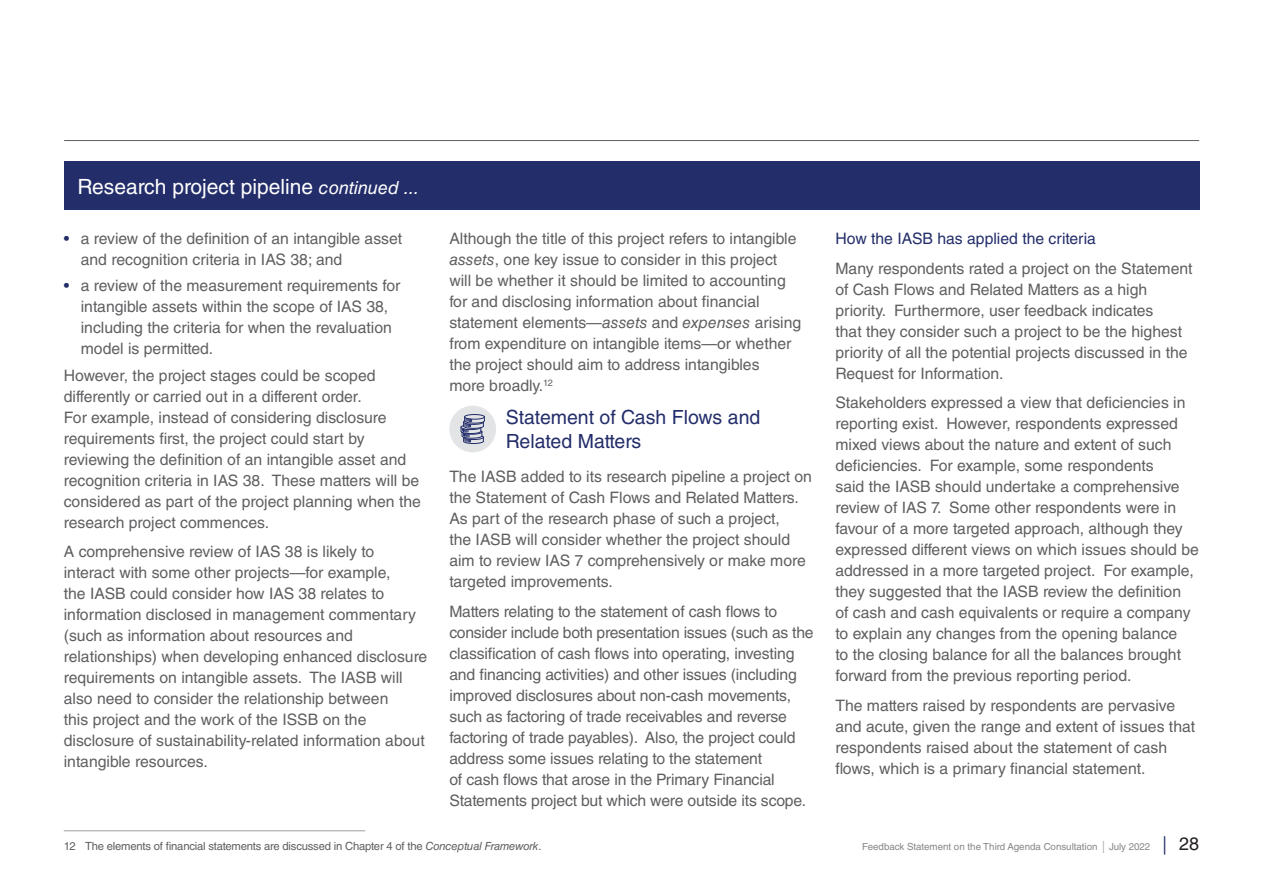
<style>
.page{position:relative;width:1263px;height:893px;background:#fff}
.page>*{position:absolute;margin:0;border:0;box-sizing:border-box;transform-origin:0 0}
.whiteout_box_text{font:21px "Helvetica LT Std";color:#fff}
.Level_2_heading{font:19.5px/24px "Helvetica LT Std";color:#232d6a}
.Body_copy{font:15.75px/21px "Helvetica LT Std";color:#5f5f62}
.Level_3_heading{font:15.75px "Helvetica LT Std";color:#232d6a}
.footnote{font:11.25px "Helvetica LT Std";letter-spacing:-.015em;color:#5f5f62}
.t1{font:9.75px "Helvetica LT Std";color:#848689}
.s1{font-style:italic;font-size:18px}
.s2{color:#232d6a}
.s3{font-style:italic}
.s4{font-family:"Swift LT Pro";font-size:12px;color:#abacb0}
.s5{font-family:"Swift LT Pro";font-size:18px;color:#232d6a}
.s6{font-size:18px;color:#231f20}
</style>
<div class="page">
<hr style="left:64px;top:140px;width:1135px;height:1px;background:#5f5f62">
<div style="left:449px;top:406px;width:47px;height:46px;background:#e3e4e6;border-radius:50%"></div>
<div style="left:464px;top:414px;width:21px;height:5px;border:1px solid #232d6a;border-radius:50%"></div>
<svg style="left:460px;top:416px;width:25px;height:28px"></svg>
<div style="left:65px;top:162px;width:1135px;height:48px;background:#232d6a"></div>
<hr style="left:64px;top:830px;width:301px;height:1px;background:#abacb0">
<p class="whiteout_box_text" style="left:77px;top:174px;width:343px">Research project pipeline <span class="s1">continued ...</span></p>
<p class="Body_copy" style="left:81px;top:228px;width:323px;text-indent:-17px"><span class="s2">•</span> a review of the definition of an intangible asset and recognition criteria in IAS 38; and</p>
<p class="Body_copy" style="left:81px;top:275px;width:321px;text-indent:-17px"><span class="s2">•</span> a review of the measurement requirements for intangible assets within the scope of IAS 38, including the criteria for when the revaluation model is permitted.</p>
<p class="Body_copy" style="left:64px;top:365px;width:359px">However, the project stages could be scoped differently or carried out in a different order.<br>For example, instead of considering disclosure requirements first, the project could start by reviewing the definition of an intangible asset and recognition criteria in IAS 38. These matters will be considered as part of the project planning when the research project commences.</p>
<p class="Body_copy" style="left:64px;top:541px;width:365px">A comprehensive review of IAS 38 is likely to interact with some other projects—for example,<br>the IASB could consider how IAS 38 relates to information disclosed in management commentary (such as information about resources and relationships) when developing enhanced disclosure requirements on intangible assets. The IASB will also need to consider the relationship between<br>this project and the work of the ISSB on the disclosure of sustainability-related information about intangible resources.</p>
<p class="Body_copy" style="left:449px;top:228px;width:353px">Although the title of this project refers to intangible <span class="s3">assets</span>, one key issue to consider in this project will be whether it should be limited to accounting for and disclosing information about financial statement elements—<span class="s3">assets</span> and <span class="s3">expenses</span> arising from expenditure on intangible items—or whether the project should aim to address intangibles<br>more broadly.<sup>12</sup></p>
<p class="Level_2_heading" style="left:506px;top:405px;width:256px">Statement of Cash Flows and<br>Related Matters</p>
<p class="Body_copy" style="left:449px;top:466px;width:364px">The IASB added to its research pipeline a project on the Statement of Cash Flows and Related Matters.<br>As part of the research phase of such a project,<br>the IASB will consider whether the project should aim to review IAS 7 comprehensively or make more targeted improvements.</p>
<p class="Body_copy" style="left:449px;top:601px;width:366px">Matters relating to the statement of cash flows to consider include both presentation issues (such as the classification of cash flows into operating, investing and financing activities) and other issues (including improved disclosures about non-cash movements, such as factoring of trade receivables and reverse factoring of trade payables). Also, the project could address some issues relating to the statement<br>of cash flows that arose in the Primary Financial Statements project but which were outside its scope.</p>
<p class="footnote" style="left:64px;top:840px;width:479px">12 The elements of financial statements are discussed in Chapter 4 of the <span class="s3">Conceptual Framework</span>.</p>
<p class="Level_3_heading" style="left:835px;top:229px;width:262px">How the IASB has applied the criteria</p>
<p class="Body_copy" style="left:835px;top:258px;width:359px">Many respondents rated a project on the Statement of Cash Flows and Related Matters as a high priority. Furthermore, user feedback indicates<br>that they consider such a project to be the highest priority of all the potential projects discussed in the Request for Information.</p>
<p class="Body_copy" style="left:835px;top:392px;width:365px">Stakeholders expressed a view that deficiencies in reporting exist. However, respondents expressed mixed views about the nature and extent of such deficiencies. For example, some respondents<br>said the IASB should undertake a comprehensive review of IAS 7. Some other respondents were in favour of a more targeted approach, although they expressed different views on which issues should be addressed in a more targeted project. For example, they suggested that the IASB review the definition<br>of cash and cash equivalents or require a company to explain any changes from the opening balance<br>to the closing balance for all the balances brought forward from the previous reporting period.</p>
<p class="Body_copy" style="left:835px;top:695px;width:361px">The matters raised by respondents are pervasive and acute, given the range and extent of issues that respondents raised about the statement of cash flows, which is a primary financial statement.</p>
<p class="t1" style="left:862px;top:841px;width:339px">Feedback Statement on the Third Agenda Consultation <span class="s4">|</span> July 2022 <span class="s5">|</span> <span class="s6">28</span></p>
</div>
